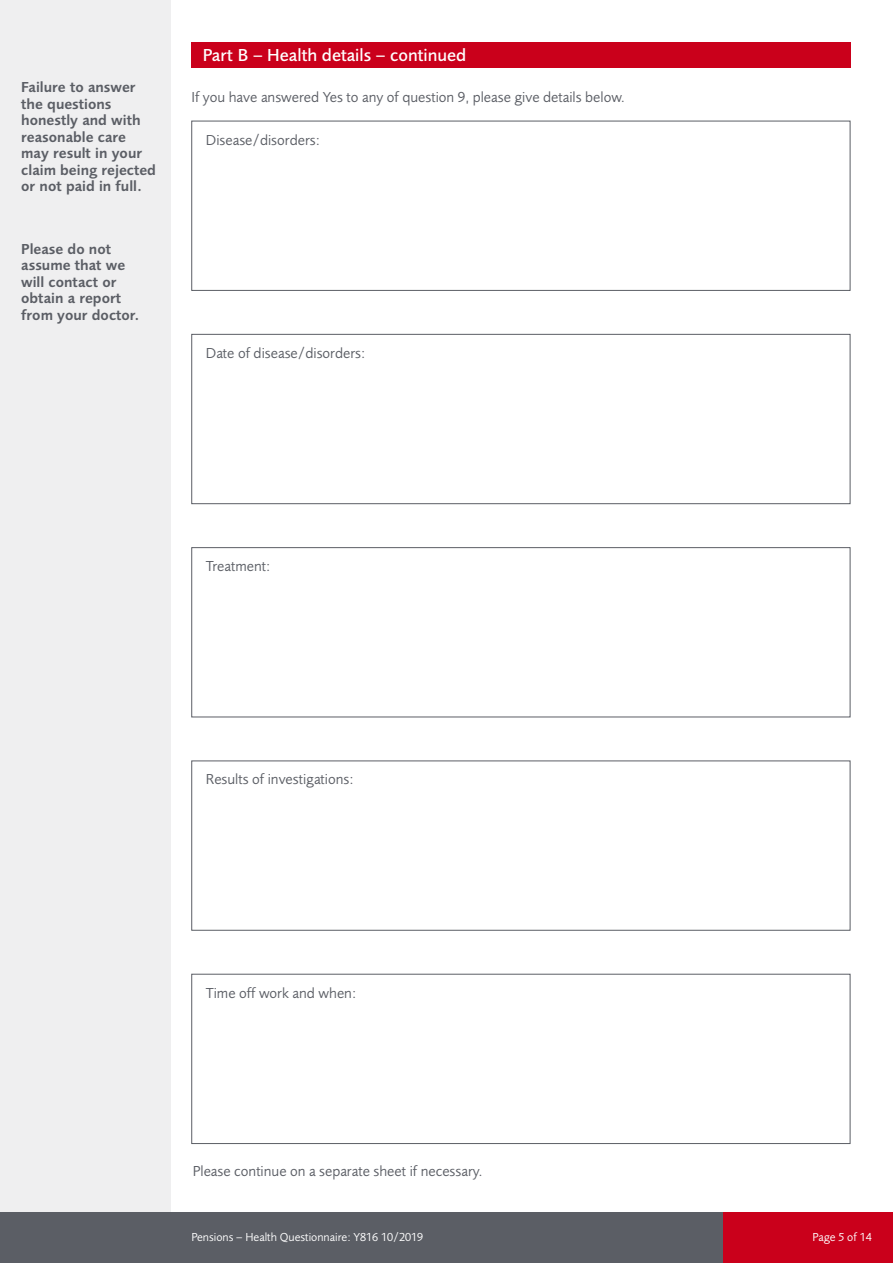
<style>
.page{position:relative;width:893px;height:1263px;background:#fff}
.page>*{position:absolute;margin:0;border:0;box-sizing:border-box;transform-origin:0 0}
.t1{font:500 18px "Pru Sans";color:#fff}
.t2{font:15px "Pru Sans";color:#5b5e65}
.t3{font:600 15px/16.5px "Pru Sans";color:#5b5e65}
.t4{font:12px "Pru Sans";color:#fff}
</style>
<div class="page">
<div style="left:191px;top:43px;width:659px;height:25px;background:#ca001b"></div>
<div style="left:0;top:0;width:170px;height:1263px;background:#efeff0"></div>
<div style="left:0;top:1212px;width:723px;height:51px;background:#5b5e65"></div>
<div style="left:723px;top:1212px;width:170px;height:51px;background:#ca001b"></div>
<div style="left:191px;top:121px;width:659px;height:170px;border:1px solid #5b5e65"></div>
<div style="left:191px;top:334px;width:659px;height:170px;border:1px solid #5b5e65"></div>
<div style="left:191px;top:547px;width:659px;height:170px;border:1px solid #5b5e65"></div>
<div style="left:191px;top:760px;width:659px;height:171px;border:1px solid #5b5e65"></div>
<div style="left:191px;top:974px;width:659px;height:170px;border:1px solid #5b5e65"></div>
<p class="t3" style="left:21px;top:80px;width:136px">Failure to answer the questions honestly and with reasonable care may result in your claim being rejected or not paid in full.</p>
<p class="t3" style="left:21px;top:242px;width:120px">Please do not assume that we will contact or obtain a report from your doctor.</p>
<p class="t1" style="left:203px;top:48px;width:265px">Part B – Health details – continued</p>
<p class="t2" style="left:191px;top:92px;width:435px">If you have answered Yes to any of question 9, please give details below.</p>
<p class="t2" style="left:206px;top:134px;width:116px">Disease/disorders:</p>
<p class="t2" style="left:206px;top:347px;width:161px">Date of disease/disorders:</p>
<p class="t2" style="left:206px;top:560px;width:66px">Treatment:</p>
<p class="t2" style="left:206px;top:774px;width:149px">Results of investigations:</p>
<p class="t2" style="left:206px;top:987px;width:152px">Time off work and when:</p>
<p class="t2" style="left:193px;top:1165px;width:292px">Please continue on a separate sheet if necessary.</p>
<p class="t4" style="left:191px;top:1232px;width:233px">Pensions – Health Questionnaire: Y816 10/2019</p>
<p class="t4" style="left:813px;top:1232px;width:61px">Page 5 of 14</p>
</div>
